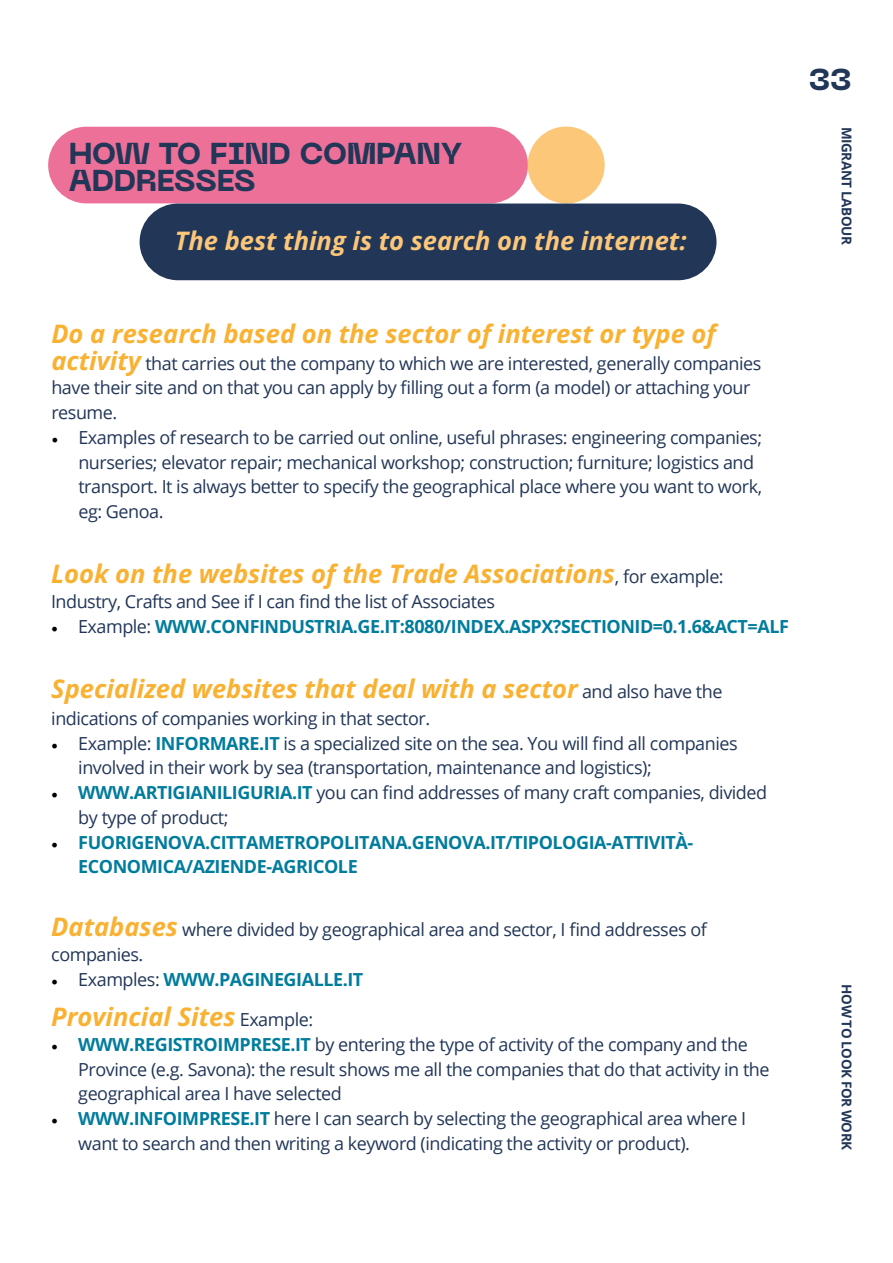
<style>
.page{position:relative;width:893px;height:1263px;background:#fff}
.page>*{position:absolute;margin:0;border:0;box-sizing:border-box;transform-origin:0 0}
.t1{font:800 30px/27px "Neue Machina";letter-spacing:-.02em;color:#223658}
.t2{font:italic 700 25.5px "Open Sans";color:#f9b132}
.t3{font:italic 700 25.5px "Open Sans";color:#fcc779}
.t4{font:18px/24.8px "Open Sans";letter-spacing:-.025em;color:#223658}
.t5{font:700 18px/24.8px "Open Sans";letter-spacing:-.025em;color:#007c9c}
.t6{font:700 13.5px "Open Sans";letter-spacing:-.03em;color:#223658}
.s1{font-weight:700;font-style:italic;font-size:25.5px;color:#f9b132}
.s2{font-family:"Minion Pro";color:#000}
.s3{font-weight:400;font-style:normal;font-size:18px;color:#223658}
.s4{font-family:"Minion Pro";font-weight:400;color:#000}
.s5{font-weight:400;color:#223658}
.s6{font-weight:700;color:#007c9c}
</style>
<div class="page">
<div style="left:48px;top:127px;width:480px;height:76px;background:#ed7098;border-radius:38px"></div>
<div style="left:528px;top:127px;width:77px;height:77px;background:#fcc779;border-radius:50%"></div>
<div style="left:140px;top:204px;width:576px;height:76px;background:#223658;border-radius:38px"></div>
<h1 class="t1" style="left:69px;top:141px;width:395px">HOW TO FIND COMPANY<br>ADDRESSES</h1>
<h2 class="t3" style="left:175px;top:223px;width:513px">The best thing is to search on the internet:</h2>
<h1 class="t1" style="left:809px;top:67px;width:44px">33</h1>
<p class="t6" style="left:856px;top:127px;width:120px;rotate:90deg">MIGRANT LABOUR</p>
<h2 class="t2" style="left:51px;top:315px;width:666px">Do a research based on the sector of interest or type of</h2>
<p class="t4" style="left:51px;top:350px;width:711px"><span class="s1">activity</span> that carries out the company to which we are interested, generally companies have their site and on that you can apply by filling out a form (a model) or attaching your resume.</p>
<p class="t4" style="left:78px;top:424px;width:685px;text-indent:-27px"><span class="s2">•</span> Examples of research to be carried out online, useful phrases: engineering companies; nurseries; elevator repair; mechanical workshop; construction; furniture; logistics and transport. It is always better to specify the geographical place where you want to work, eg: Genoa.</p>
<h2 class="t2" style="left:51px;top:556px;width:674px">Look on the websites of the Trade Associations<span class="s3">, for example:</span></h2>
<p class="t4" style="left:51px;top:589px;width:445px">Industry, Crafts and See if I can find the list of Associates</p>
<p class="t5" style="left:51px;top:613px;width:739px"><span class="s4">•</span> <span class="s5">Example:</span> WWW.CONFINDUSTRIA.GE.IT:8080/INDEX.ASPX?SECTIONID=0.1.6&amp;ACT=ALF</p>
<h2 class="t2" style="left:51px;top:671px;width:673px">Specialized websites that deal with a sector <span class="s3">and also have the</span></h2>
<p class="t4" style="left:51px;top:705px;width:380px">indications of companies working in that sector.</p>
<p class="t4" style="left:78px;top:730px;width:661px;text-indent:-27px"><span class="s2">•</span> Example: <span class="s6">INFORMARE.IT</span> is a specialized site on the sea. You will find all companies involved in their work by sea (transportation, maintenance and logistics);</p>
<p class="t4" style="left:78px;top:780px;width:690px;text-indent:-27px"><span class="s2">•</span> <span class="s6">WWW.ARTIGIANILIGURIA.IT</span> you can find addresses of many craft companies, divided by type of product;</p>
<p class="t5" style="left:78px;top:829px;width:616px;text-indent:-27px"><span class="s4">•</span> FUORIGENOVA.CITTAMETROPOLITANA.GENOVA.IT/TIPOLOGIA-ATTIVITÀ-<br>ECONOMICA/AZIENDE-AGRICOLE</p>
<p class="t4" style="left:51px;top:917px;width:657px"><span class="s1">Databases</span> where divided by geographical area and sector, I find addresses of companies.</p>
<p class="t5" style="left:51px;top:966px;width:313px"><span class="s4">•</span> <span class="s5">Examples:</span> WWW.PAGINEGIALLE.IT</p>
<h2 class="t2" style="left:51px;top:999px;width:263px">Provincial Sites <span class="s3">Example:</span></h2>
<p class="t4" style="left:78px;top:1031px;width:693px;text-indent:-27px"><span class="s2">•</span> <span class="s6">WWW.REGISTROIMPRESE.IT</span> by entering the type of activity of the company and the<br>Province (e.g. Savona): the result shows me all the companies that do that activity in the geographical area I have selected</p>
<p class="t4" style="left:78px;top:1106px;width:669px;text-indent:-27px"><span class="s2">•</span> <span class="s6">WWW.INFOIMPRESE.IT</span> here I can search by selecting the geographical area where I want to search and then writing a keyword (indicating the activity or product).</p>
<p class="t6" style="left:856px;top:984px;width:167px;rotate:90deg">HOW TO LOOK FOR WORK</p>
</div>
